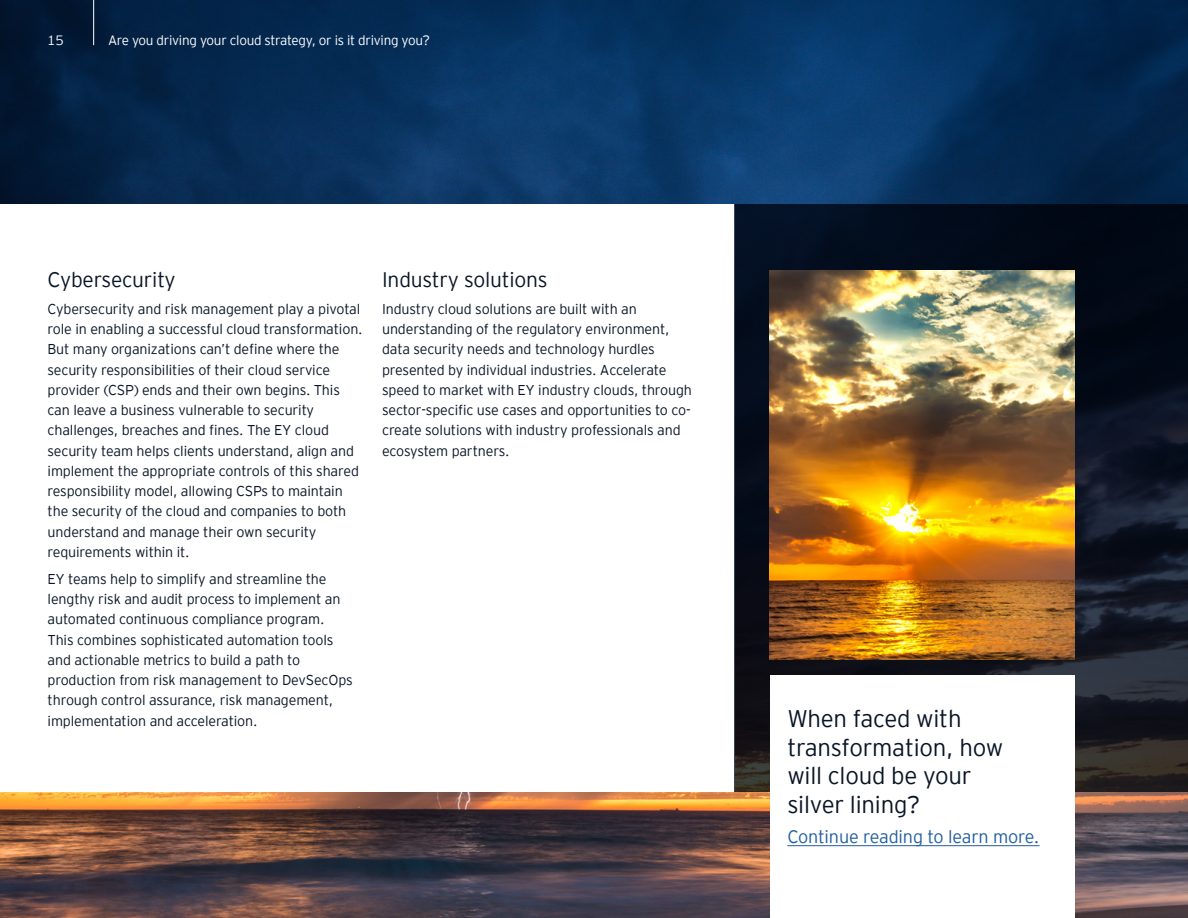
<style>
.page{position:relative;width:1188px;height:918px;background:#fff}
.page>*{position:absolute;margin:0;border:0;box-sizing:border-box;transform-origin:0 0}
.t1{font:300 24px/28.5px "EY Interstate";letter-spacing:-.01em;color:#0a1627}
.t2{font:300 21px "EY Interstate";letter-spacing:-.01em;color:#0a1627}
.t3{font:300 18px "EY Interstate";letter-spacing:-.01em;color:#215e9e}
.t4{font:300 14.25px/20.2px "EY Interstate";letter-spacing:-.01em;color:#0a1627}
.t5{font:300 13.5px "EY Interstate";letter-spacing:-.02em;color:#fff}
</style>
<div class="page">
<img style="left:0;top:0;width:1188px;height:918px">
<div style="left:0;top:205px;width:734px;height:587px;background:#fff"></div>
<svg style="left:734px;top:205px;width:454px;height:587px;fill:#070e1c"></svg>
<div style="left:770px;top:675px;width:304px;height:243px;background:#fff"></div>
<hr style="left:787px;top:845px;width:253px;height:1px;background:#215e9e">
<img style="left:770px;top:271px;width:304px;height:388px">
<hr style="left:93px;top:0;width:1px;height:45px;background:#fff">
<p class="t5" style="left:47px;top:31px;width:18px">15</p>
<p class="t5" style="left:108px;top:31px;width:324px">Are you driving your cloud strategy, or is it driving you?</p>
<h2 class="t2" style="left:48px;top:264px;width:130px">Cybersecurity</h2>
<p class="t4" style="left:48px;top:298px;width:317px">Cybersecurity and risk management play a pivotal role in enabling a successful cloud transformation.<br>But many organizations can’t define where the security responsibilities of their cloud service provider (CSP) ends and their own begins. This can leave a business vulnerable to security challenges, breaches and fines. The EY cloud security team helps clients understand, align and implement the appropriate controls of this shared responsibility model, allowing CSPs to maintain the security of the cloud and companies to both understand and manage their own security requirements within it.</p>
<p class="t4" style="left:48px;top:568px;width:307px">EY teams help to simplify and streamline the lengthy risk and audit process to implement an automated continuous compliance program.<br>This combines sophisticated automation tools and actionable metrics to build a path to production from risk management to DevSecOps through control assurance, risk management, implementation and acceleration.</p>
<h2 class="t2" style="left:382px;top:264px;width:167px">Industry solutions</h2>
<p class="t4" style="left:382px;top:298px;width:311px">Industry cloud solutions are built with an understanding of the regulatory environment, data security needs and technology hurdles presented by individual industries. Accelerate speed to market with EY industry clouds, through sector-specific use cases and opportunities to co&shy;create solutions with industry professionals and ecosystem partners.</p>
<h1 class="t1" style="left:787px;top:703px;width:217px">When faced with transformation, how will cloud be your silver lining?</h1>
<p class="t3" style="left:787px;top:824px;width:254px">Continue reading to learn more.</p>
</div>
